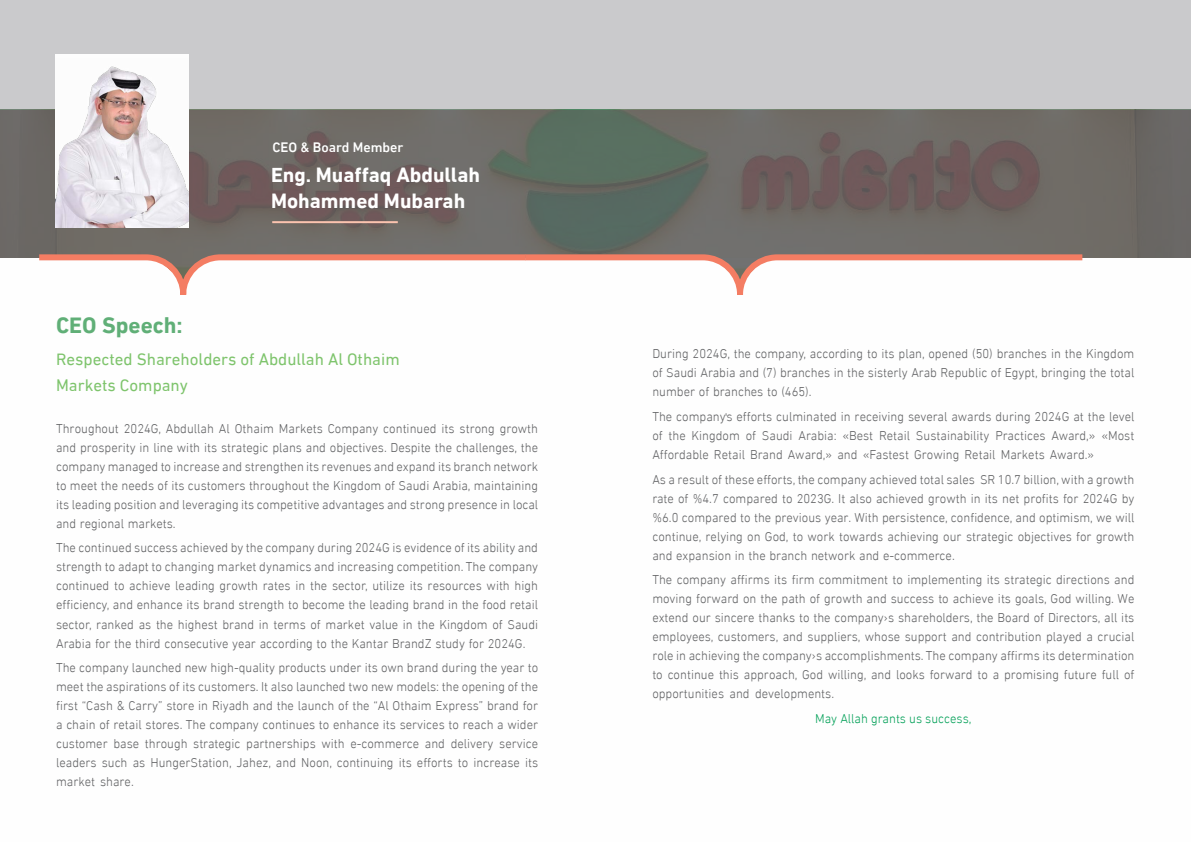
<style>
.page{position:relative;width:1191px;height:842px;background:#fff}
.page>*{position:absolute;margin:0;border:0;box-sizing:border-box;transform-origin:0 0}
.t1{font:700 23px "DIN Next LTW23";color:#60af77}
.t2{font:700 21px/26px "DIN Next LTW23";color:#fff}
.t3{font:17px/26.2px "DIN Next LTW23";color:#7ec46c}
.t4{font:500 14px "DIN Next LTW23";color:#fff}
.t5{font:300 13px/19px "DIN Next LTW23";color:#5f6062;text-align:justify}
.t6{font:300 13px "DIN Next LTW23";color:#009f56}
</style>
<div class="page">
<svg style="left:0;top:110px;width:1191px;height:148px;background:#6b6863"></svg>
<div style="left:0;top:0;width:1191px;height:109px;background:#cbcbcd"></div>
<div style="left:55px;top:54px;width:133px;height:173px;background:#fdfdfd"></div>
<img style="left:55px;top:66px;width:133px;height:161px">
<svg style="left:33px;top:251px;width:1055px;height:44px"></svg>
<hr style="left:272px;top:221px;width:126px;height:2px;background:#fbc3af">
<p class="t4" style="left:272px;top:139px;width:132px">CEO &amp; Board Member</p>
<p class="t2" style="left:271px;top:162px;width:210px">Eng. Muaffaq Abdullah<br>Mohammed Mubarah</p>
<p class="t1" style="left:56px;top:312px;width:128px">CEO Speech:</p>
<p class="t3" style="left:56px;top:346px;width:345px">Respected Shareholders of Abdullah Al Othaim<br>Markets Company</p>
<p class="t5" style="left:652px;top:344px;width:483px">During 2024G, the company, according to its plan, opened (50) branches in the Kingdom of Saudi Arabia and (7) branches in the sisterly Arab Republic of Egypt, bringing the total number of branches to (465).</p>
<p class="t5" style="left:652px;top:407px;width:483px">The companys efforts culminated in receiving several awards during 2024G at the level of the Kingdom of Saudi Arabia: «Best Retail Sustainability Practices Award,» «Most Affordable Retail Brand Award,» and «Fastest Growing Retail Markets Award.»</p>
<p class="t5" style="left:652px;top:470px;width:483px">As a result of these efforts, the company achieved total sales SR 10.7 billion, with a growth rate of %4.7 compared to 2023G. It also achieved growth in its net profits for 2024G by %6.0 compared to the previous year. With persistence, confidence, and optimism, we will continue, relying on God, to work towards achieving our strategic objectives for growth and expansion in the branch network and e-commerce.</p>
<p class="t5" style="left:652px;top:570px;width:483px">The company affirms its firm commitment to implementing its strategic directions and moving forward on the path of growth and success to achieve its goals, God willing. We extend our sincere thanks to the company›s shareholders, the Board of Directors, all its employees, customers, and suppliers, whose support and contribution played a crucial role in achieving the company›s accomplishments. The company affirms its determination to continue this approach, God willing, and looks forward to a promising future full of opportunities and developments.</p>
<p class="t6" style="left:815px;top:711px;width:158px">May Allah grants us success,</p>
<p class="t5" style="left:56px;top:419px;width:483px">Throughout 2024G, Abdullah Al Othaim Markets Company continued its strong growth and prosperity in line with its strategic plans and objectives. Despite the challenges, the company managed to increase and strengthen its revenues and expand its branch network to meet the needs of its customers throughout the Kingdom of Saudi Arabia, maintaining its leading position and leveraging its competitive advantages and strong presence in local and regional markets.</p>
<p class="t5" style="left:56px;top:538px;width:483px">The continued success achieved by the company during 2024G is evidence of its ability and strength to adapt to changing market dynamics and increasing competition. The company continued to achieve leading growth rates in the sector, utilize its resources with high efficiency, and enhance its brand strength to become the leading brand in the food retail sector, ranked as the highest brand in terms of market value in the Kingdom of Saudi Arabia for the third consecutive year according to the Kantar BrandZ study for 2024G.</p>
<p class="t5" style="left:56px;top:658px;width:483px">The company launched new high-quality products under its own brand during the year to meet the aspirations of its customers. It also launched two new models: the opening of the first “Cash &amp; Carry” store in Riyadh and the launch of the “Al Othaim Express” brand for a chain of retail stores. The company continues to enhance its services to reach a wider customer base through strategic partnerships with e-commerce and delivery service leaders such as HungerStation, Jahez, and Noon, continuing its efforts to increase its market share.</p>
</div>
